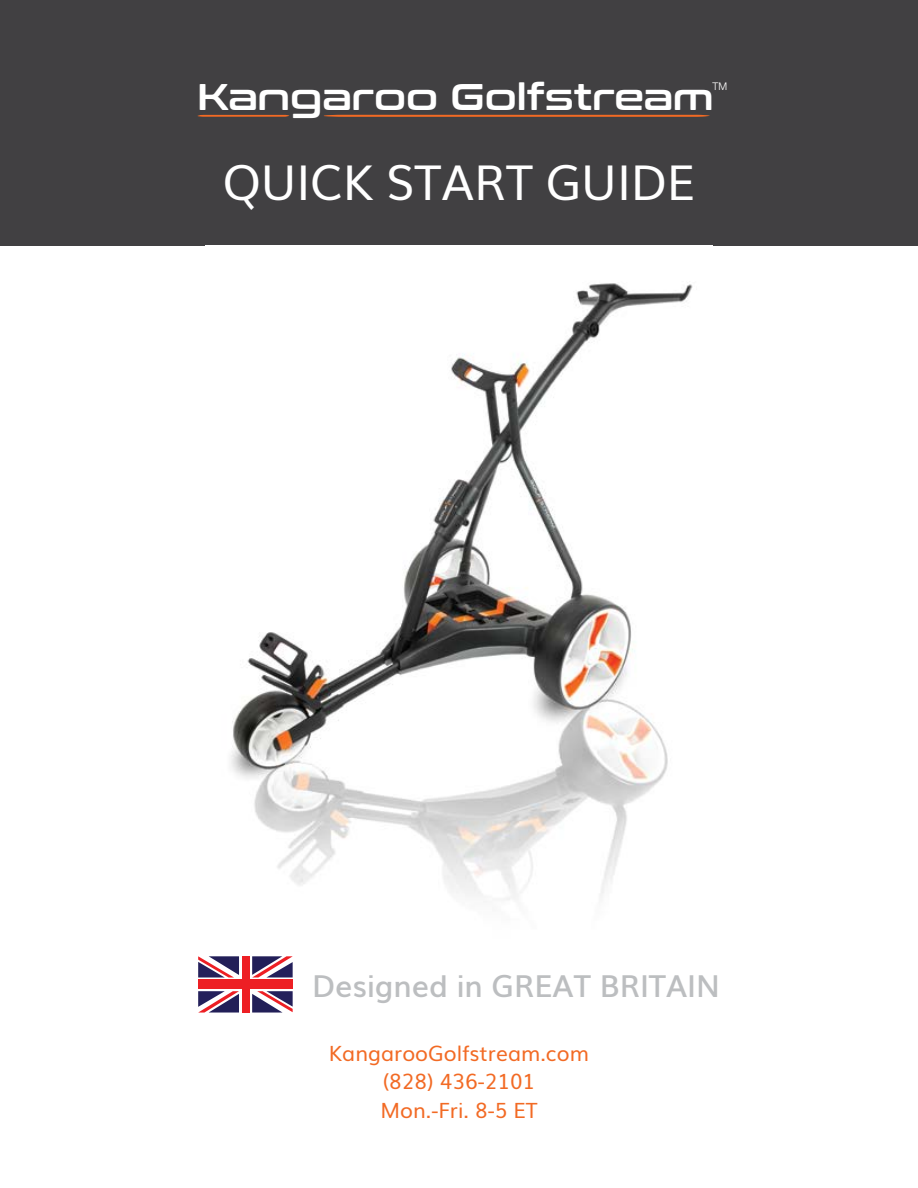
<style>
.page{position:relative;width:918px;height:1188px;background:#fff}
.page>*{position:absolute;margin:0;border:0;box-sizing:border-box;transform-origin:0 0}
.t1{font:48px "Muli";color:#fff}
.t2{font:36.9px "Conthrax Sb";color:#fff}
.t3{font:600 30.3px "Muli";color:#bcbec0}
.t4{font:21px/28.5px "Muli";color:#f26a24;text-align:center}
.t5{font:300 10.5px "Helvetica Neue LT Com";color:#fff}
</style>
<div class="page">
<div style="left:0;top:0;width:918px;height:245px;background:#414042"></div>
<svg style="left:324px;top:115px;width:386px;height:2px"></svg>
<svg style="left:197px;top:115px;width:92px;height:2px"></svg>
<img style="left:231px;top:283px;width:462px;height:617px">
<svg style="left:198px;top:979px;width:95px;height:1px"></svg>
<svg style="left:198px;top:956px;width:41px;height:22px"></svg>
<svg style="left:252px;top:991px;width:41px;height:22px"></svg>
<svg style="left:252px;top:956px;width:41px;height:22px"></svg>
<svg style="left:198px;top:991px;width:41px;height:22px"></svg>
<div style="left:242px;top:956px;width:8px;height:57px;background:#ed1f24"></div>
<div style="left:198px;top:980px;width:95px;height:9px;background:#ed1f24"></div>
<h2 class="t2" style="left:197px;top:69px;width:518px">Kangaroo Golfstream</h2>
<p class="t5" style="left:713px;top:79px;width:16px">TM</p>
<h1 class="t1" style="left:223px;top:143px;width:474px">QUICK START GUIDE</h1>
<h3 class="t3" style="left:312px;top:962px;width:409px">Designed in GREAT BRITAIN</h3>
<p class="t4" style="left:329px;top:1037px;width:262px">KangarooGolfstream.com (828) 436-2101<br>Mon.-Fri. 8-5 ET</p>
</div>
